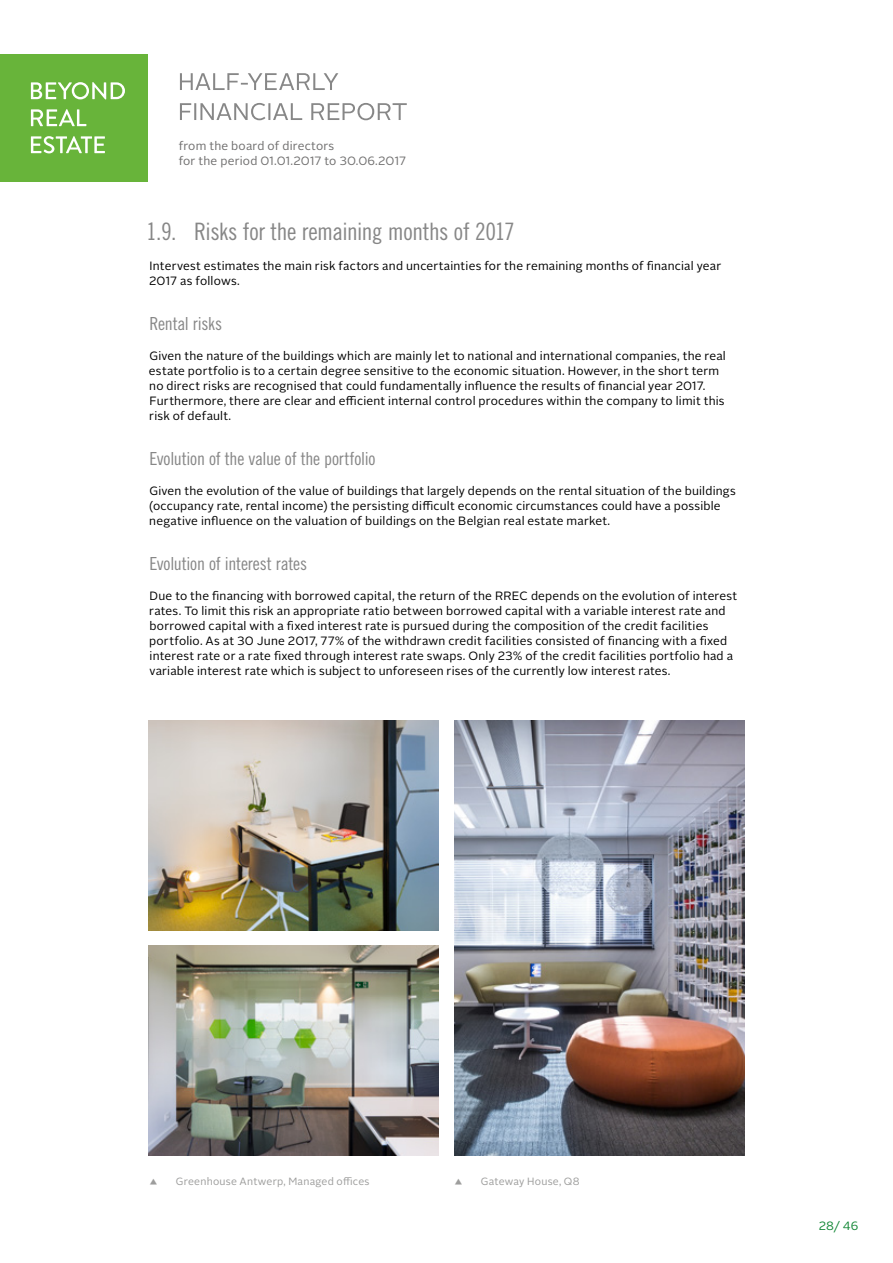
<style>
.page{position:relative;width:893px;height:1263px;background:#fff}
.page>*{position:absolute;margin:0;border:0;box-sizing:border-box;transform-origin:0 0}
.t1{font:24px "Trade Gothic LT Std Cn 18";letter-spacing:-.02em;color:#878787}
.t2{font:18px "Trade Gothic LT Std Cn 18";letter-spacing:-.01em;color:#878787}
.t3{font:12px/15px "Alright Sans";letter-spacing:.015em;color:#000}
.t4{font:12px/15px "Alright Sans";letter-spacing:.015em;color:#706f6f}
.t5{font:12px "Alright Sans";color:#128735}
.t6{font:10.5px "Alright Sans";letter-spacing:.02em;color:#9d9d9c}
</style>
<div class="page">
<div style="left:0;top:54px;width:148px;height:128px;background:#68b43a"></div>
<svg style="left:31px;top:136px;width:74px;height:17px"></svg>
<svg style="left:31px;top:109px;width:55px;height:17px"></svg>
<svg style="left:31px;top:82px;width:94px;height:17px"></svg>
<svg style="left:180px;top:103px;width:227px;height:17px"></svg>
<svg style="left:180px;top:73px;width:158px;height:17px"></svg>
<img style="left:149px;top:945px;width:290px;height:210px">
<img style="left:454px;top:720px;width:290px;height:435px">
<img style="left:149px;top:720px;width:290px;height:210px">
<p class="t4" style="left:179px;top:139px;width:229px">from the board of directors<br>for the period 01.01.2017 to 30.06.2017</p>
<h1 class="t1" style="left:146px;top:217px;width:370px">1.9. Risks for the remaining months of 2017</h1>
<p class="t3" style="left:149px;top:259px;width:574px">Intervest estimates the main risk factors and uncertainties for the remaining months of financial year<br>2017 as follows.</p>
<h2 class="t2" style="left:149px;top:313px;width:74px">Rental risks</h2>
<p class="t3" style="left:149px;top:349px;width:578px">Given the nature of the buildings which are mainly let to national and international companies, the real estate portfolio is to a certain degree sensitive to the economic situation. However, in the short term no direct risks are recognised that could fundamentally influence the results of financial year 2017.<br>Furthermore, there are clear and efficient internal control procedures within the company to limit this risk of default.</p>
<h2 class="t2" style="left:149px;top:448px;width:228px">Evolution of the value of the portfolio</h2>
<p class="t3" style="left:149px;top:484px;width:588px">Given the evolution of the value of buildings that largely depends on the rental situation of the buildings (occupancy rate, rental income) the persisting difficult economic circumstances could have a possible negative influence on the valuation of buildings on the Belgian real estate market.</p>
<h2 class="t2" style="left:149px;top:553px;width:159px">Evolution of interest rates</h2>
<p class="t3" style="left:149px;top:589px;width:589px">Due to the financing with borrowed capital, the return of the RREC depends on the evolution of interest rates. To limit this risk an appropriate ratio between borrowed capital with a variable interest rate and borrowed capital with a fixed interest rate is pursued during the composition of the credit facilities portfolio. As at 30 June 2017, 77% of the withdrawn credit facilities consisted of financing with a fixed interest rate or a rate fixed through interest rate swaps. Only 23% of the credit facilities portfolio had a variable interest rate which is subject to unforeseen rises of the currently low interest rates.</p>
<p class="t6" style="left:149px;top:1174px;width:222px">▲ Greenhouse Antwerp, Managed offices</p>
<p class="t6" style="left:454px;top:1174px;width:127px">▲ Gateway House, Q8</p>
<p class="t5" style="left:819px;top:1218px;width:41px">28/ 46</p>
</div>
